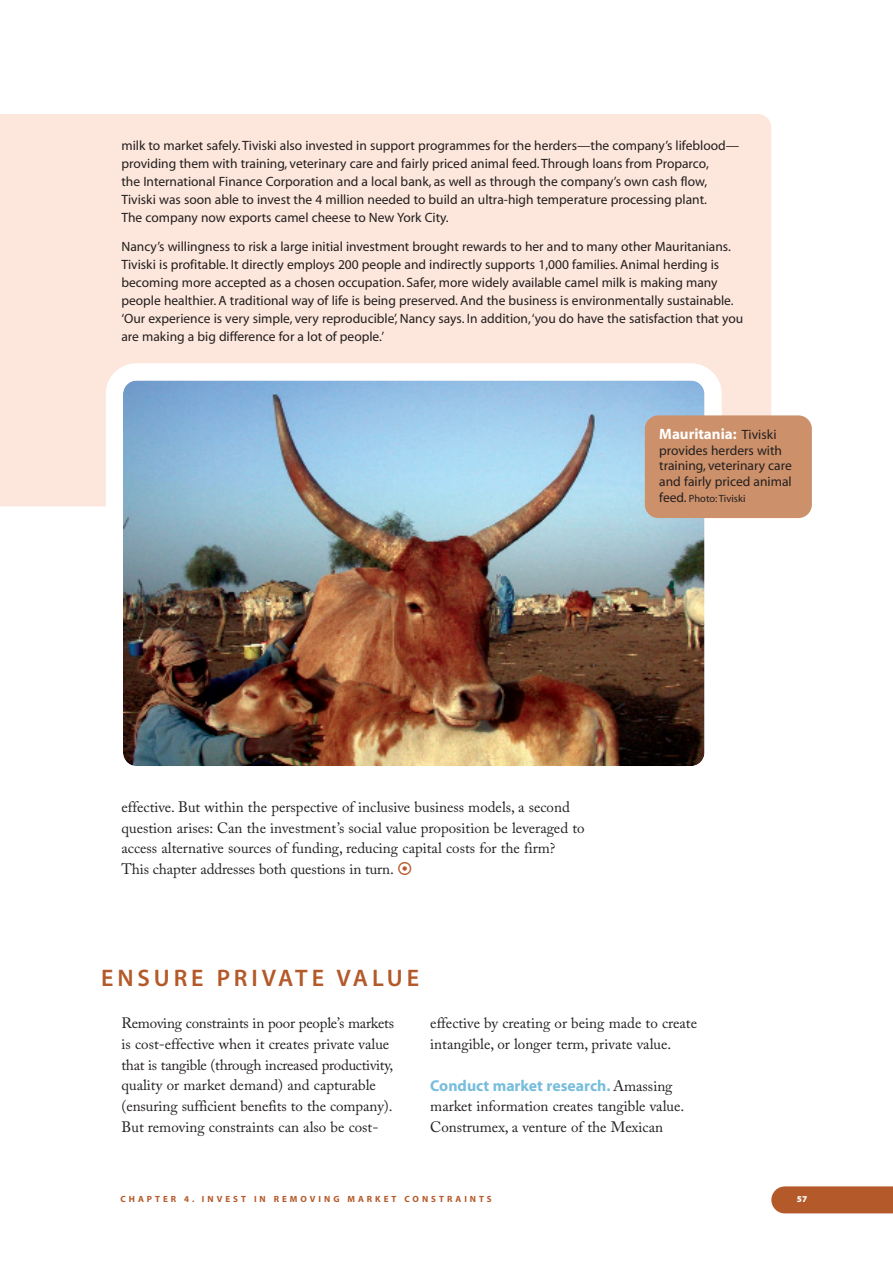
<style>
.page{position:relative;width:893px;height:1263px;background:#fff}
.page>*{position:absolute;margin:0;border:0;box-sizing:border-box;transform-origin:0 0}
.t1{font:24px "Myriad MM 565 600";letter-spacing:.16em;color:#b45929}
.t2{font:700 15.75px "Myriad";color:#77bddc}
.t3{font:15px/20.5px "Adobe Caslon Pro";color:#231f20}
.t4{font:700 15px "Myriad";color:#fff}
.t5{font:13.5px/18px "Myriad MM 406 600";color:#231f20}
.t6{font:13.5px/15.9px "Myriad";color:#231f20}
.t7{font:10.5px "Myriad";color:#231f20}
.t8{font:700 9px "Myriad";letter-spacing:.335em;color:#b45929}
.t9{font:9px "Myriad MM 830 600";color:#fff}
.s1{font-weight:400;font-size:13.5px;color:#231f20}
.s2{font-size:13.5px}
.s3{font-family:"Adobe Caslon Pro";font-weight:400;font-size:15px;color:#231f20}
</style>
<div class="page">
<div style="left:771px;top:1186px;width:122px;height:27px;background:#b45929"></div>
<div style="left:0;top:114px;width:771px;height:392px;background:#fde7dc"></div>
<img style="left:106px;top:363px;width:616px;height:403px">
<div style="left:645px;top:415px;width:167px;height:103px;background:#cc906a;border-radius:14px"></div>
<p class="t5" style="left:121px;top:137px;width:619px">milk to market safely. Tiviski also invested in support programmes for the herders—the company’s lifeblood— providing them with training, veterinary care and fairly priced animal feed. Through loans from Proparco,<br>the International Finance Corporation and a local bank, as well as through the company’s own cash flow, Tiviski was soon able to invest the 4 million needed to build an ultra-high temperature processing plant.<br>The company now exports camel cheese to New York City.</p>
<p class="t5" style="left:121px;top:238px;width:623px">Nancy’s willingness to risk a large initial investment brought rewards to her and to many other Mauritanians.<br>Tiviski is profitable. It directly employs 200 people and indirectly supports 1,000 families. Animal herding is becoming more accepted as a chosen occupation. Safer, more widely available camel milk is making many people healthier. A traditional way of life is being preserved. And the business is environmentally sustainable. ‘Our experience is very simple, very reproducible’, Nancy says. In addition, ‘you do have the satisfaction that you are making a big difference for a lot of people.’</p>
<p class="t4" style="left:659px;top:428px;width:119px">Mauritania: <span class="s1">Tiviski</span></p>
<p class="t6" style="left:659px;top:443px;width:134px">provides herders with training, veterinary care and fairly priced animal</p>
<p class="t7" style="left:659px;top:495px;width:88px"><span class="s2">feed.</span> Photo: Tiviski</p>
<p class="t3" style="left:121px;top:799px;width:465px">effective. But within the perspective of inclusive business models, a second question arises: Can the investment’s social value proposition be leveraged to access alternative sources of funding, reducing capital costs for the firm?<br>This chapter addresses both questions in turn.</p>
<h1 class="t1" style="left:101px;top:969px;width:319px">ENSURE PRIVATE VALUE</h1>
<p class="t3" style="left:121px;top:1015px;width:274px">Removing constraints in poor people’s markets is cost-effective when it creates private value that is tangible (through increased productivity, quality or market demand) and capturable (ensuring sufficient benefits to the company).<br>But removing constraints can also be cost-</p>
<p class="t3" style="left:430px;top:1015px;width:268px">effective by creating or being made to create intangible, or longer term, private value.</p>
<p class="t2" style="left:430px;top:1080px;width:244px">Conduct market research. <span class="s3">Amassing</span></p>
<p class="t3" style="left:430px;top:1098px;width:255px">market information creates tangible value.<br>Construmex, a venture of the Mexican</p>
<p class="t8" style="left:120px;top:1196px;width:373px">CHAPTER 4. INVEST IN REMOVING MARKET CONSTRAINTS</p>
<p class="t9" style="left:797px;top:1196px;width:12px">57</p>
</div>
